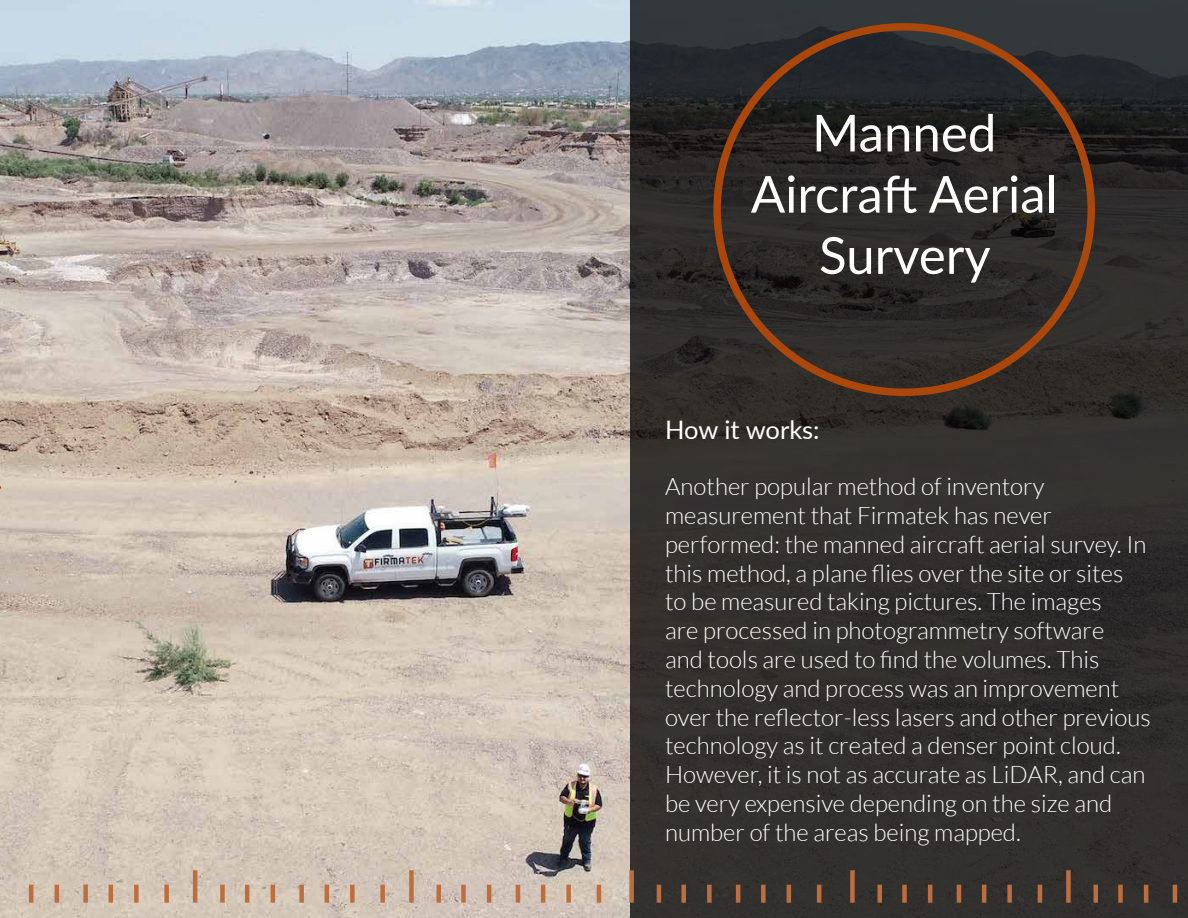
<style>
.page{position:relative;width:1188px;height:918px;background:#fff}
.page>*{position:absolute;margin:0;border:0;box-sizing:border-box;transform-origin:0 0}
.t1{font:51px/61.2px "Lato";color:#fff;text-align:center}
.t2{font:25.5px "Lato";color:#fff}
.t3{font:300 24px/28.8px "Lato";color:#fff}
</style>
<div class="page">
<img style="left:0;top:0;width:630px;height:918px">
<hr style="left:29px;top:885px;width:4px;height:18px;background:#bd6e3e">
<hr style="left:55px;top:885px;width:4px;height:18px;background:#bd6e3e">
<div style="left:83px;top:885px;width:5px;height:18px;background:#bd6e3e"></div>
<hr style="left:193px;top:870px;width:4px;height:33px;background:#bd6e3e">
<hr style="left:109px;top:885px;width:4px;height:18px;background:#bd6e3e">
<div style="left:134px;top:885px;width:5px;height:18px;background:#bd6e3e"></div>
<div style="left:164px;top:885px;width:5px;height:18px;background:#bd6e3e"></div>
<hr style="left:245px;top:885px;width:4px;height:18px;background:#bd6e3e">
<hr style="left:271px;top:885px;width:4px;height:18px;background:#bd6e3e">
<div style="left:299px;top:885px;width:5px;height:18px;background:#bd6e3e"></div>
<div style="left:220px;top:885px;width:5px;height:18px;background:#bd6e3e"></div>
<hr style="left:325px;top:885px;width:4px;height:18px;background:#bd6e3e">
<div style="left:350px;top:885px;width:5px;height:18px;background:#bd6e3e"></div>
<div style="left:380px;top:885px;width:5px;height:18px;background:#bd6e3e"></div>
<div style="left:409px;top:870px;width:5px;height:33px;background:#bd6e3e"></div>
<div style="left:461px;top:885px;width:5px;height:18px;background:#bd6e3e"></div>
<hr style="left:487px;top:885px;width:4px;height:18px;background:#bd6e3e">
<hr style="left:516px;top:885px;width:4px;height:18px;background:#bd6e3e">
<hr style="left:437px;top:885px;width:4px;height:18px;background:#bd6e3e">
<hr style="left:541px;top:885px;width:4px;height:18px;background:#bd6e3e">
<div style="left:566px;top:885px;width:5px;height:18px;background:#bd6e3e"></div>
<svg style="left:630px;top:0;width:558px;height:918px;background:#302d2a"></svg>
<hr style="left:597px;top:885px;width:4px;height:18px;background:#bd6e3e">
<div style="left:629px;top:870px;width:5px;height:33px;background:#bd6e3e"></div>
<div style="left:681px;top:885px;width:5px;height:18px;background:#bd6e3e"></div>
<div style="left:707px;top:885px;width:5px;height:18px;background:#bd6e3e"></div>
<hr style="left:736px;top:885px;width:4px;height:18px;background:#bd6e3e">
<hr style="left:657px;top:885px;width:4px;height:18px;background:#bd6e3e">
<div style="left:761px;top:885px;width:5px;height:18px;background:#bd6e3e"></div>
<hr style="left:787px;top:885px;width:4px;height:18px;background:#bd6e3e">
<hr style="left:817px;top:885px;width:4px;height:18px;background:#bd6e3e">
<div style="left:850px;top:870px;width:5px;height:33px;background:#bd6e3e"></div>
<div style="left:902px;top:885px;width:5px;height:18px;background:#bd6e3e"></div>
<hr style="left:928px;top:885px;width:4px;height:18px;background:#bd6e3e">
<hr style="left:957px;top:885px;width:4px;height:18px;background:#bd6e3e">
<hr style="left:878px;top:885px;width:4px;height:18px;background:#bd6e3e">
<hr style="left:982px;top:885px;width:4px;height:18px;background:#bd6e3e">
<div style="left:1007px;top:885px;width:5px;height:18px;background:#bd6e3e"></div>
<hr style="left:1038px;top:885px;width:4px;height:18px;background:#bd6e3e">
<div style="left:1066px;top:870px;width:5px;height:33px;background:#bd6e3e"></div>
<div style="left:1118px;top:885px;width:5px;height:18px;background:#bd6e3e"></div>
<hr style="left:1144px;top:885px;width:4px;height:18px;background:#bd6e3e">
<hr style="left:1173px;top:885px;width:4px;height:18px;background:#bd6e3e">
<hr style="left:1094px;top:885px;width:4px;height:18px;background:#bd6e3e">
<svg style="left:0;top:470px;width:4px;height:105px"></svg>
<h1 class="t1" style="left:751px;top:106px;width:308px">Manned<br>Aircra昀琀 Aerial<br>Survery</h1>
<p class="t2" style="left:665px;top:421px;width:156px">How it works:</p>
<p class="t3" style="left:665px;top:472px;width:487px">Another popular method of inventory measurement that Firmatek has never performed: the manned aircraft aerial survey. In this method, a plane 昀氀ies over the site or sites<br>to be measured taking pictures. The images<br>are processed in photogrammetry software<br>and tools are used to 昀椀nd the volumes. This technology and process was an improvement over the re昀氀ector-less lasers and other previous technology as it created a denser point cloud.<br>However, it is not as accurate as LiDAR, and can be very expensive depending on the size and number of the areas being mapped.</p>
</div>
